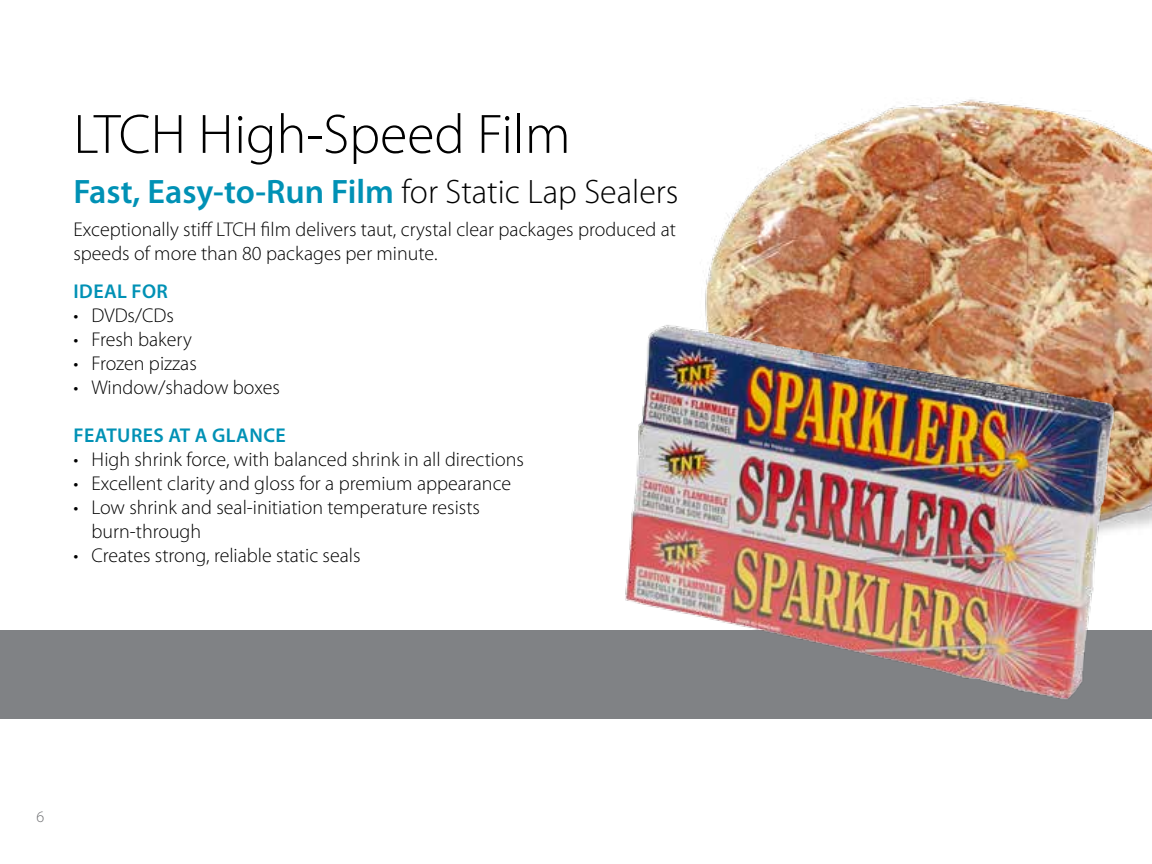
<style>
.page{position:relative;width:1152px;height:864px;background:#fff}
.page>*{position:absolute;margin:0;border:0;box-sizing:border-box;transform-origin:0 0}
.t1{font:300 56px "Myriad Pro";color:#000}
.t2{font:600 34px "Myriad Pro";color:#0091b5}
.t3{font:300 20px/24px "Myriad Pro";color:#000}
.t4{font:600 20px "Myriad Pro";letter-spacing:.02em;color:#0091b5}
.t5{font:300 16px "Myriad Pro";color:#6d6e71}
.s1{font-weight:300;color:#000}
</style>
<div class="page">
<img style="left:750px;top:99px;width:402px;height:95px">
<div style="left:0;top:630px;width:1152px;height:89px;background:#808285"></div>
<img style="left:625px;top:194px;width:527px;height:505px">
<h1 class="t1" style="left:73px;top:101px;width:499px">LTCH High-Speed Film</h1>
<h2 class="t2" style="left:73px;top:170px;width:607px">Fast, Easy-to-Run Film <span class="s1">for Static Lap Sealers</span></h2>
<p class="t3" style="left:73px;top:217px;width:604px">Exceptionally stiff LTCH film delivers taut, crystal clear packages produced at speeds of more than 80 packages per minute.</p>
<p class="t4" style="left:74px;top:279px;width:96px">IDEAL FOR</p>
<p class="t3" style="left:73px;top:303px;width:102px">• DVDs/CDs</p>
<p class="t3" style="left:73px;top:327px;width:120px">• Fresh bakery</p>
<p class="t3" style="left:73px;top:351px;width:125px">• Frozen pizzas</p>
<p class="t3" style="left:73px;top:375px;width:208px">• Window/shadow boxes</p>
<p class="t4" style="left:74px;top:423px;width:214px">FEATURES AT A GLANCE</p>
<p class="t3" style="left:73px;top:447px;width:452px">• High shrink force, with balanced shrink in all directions</p>
<p class="t3" style="left:73px;top:471px;width:439px">• Excellent clarity and gloss for a premium appearance</p>
<p class="t3" style="left:91px;top:495px;width:390px;text-indent:-18px">• Low shrink and seal-initiation temperature resists burn-through</p>
<p class="t3" style="left:73px;top:543px;width:289px">• Creates strong, reliable static seals</p>
<p class="t5" style="left:37px;top:808px;width:9px">6</p>
</div>
